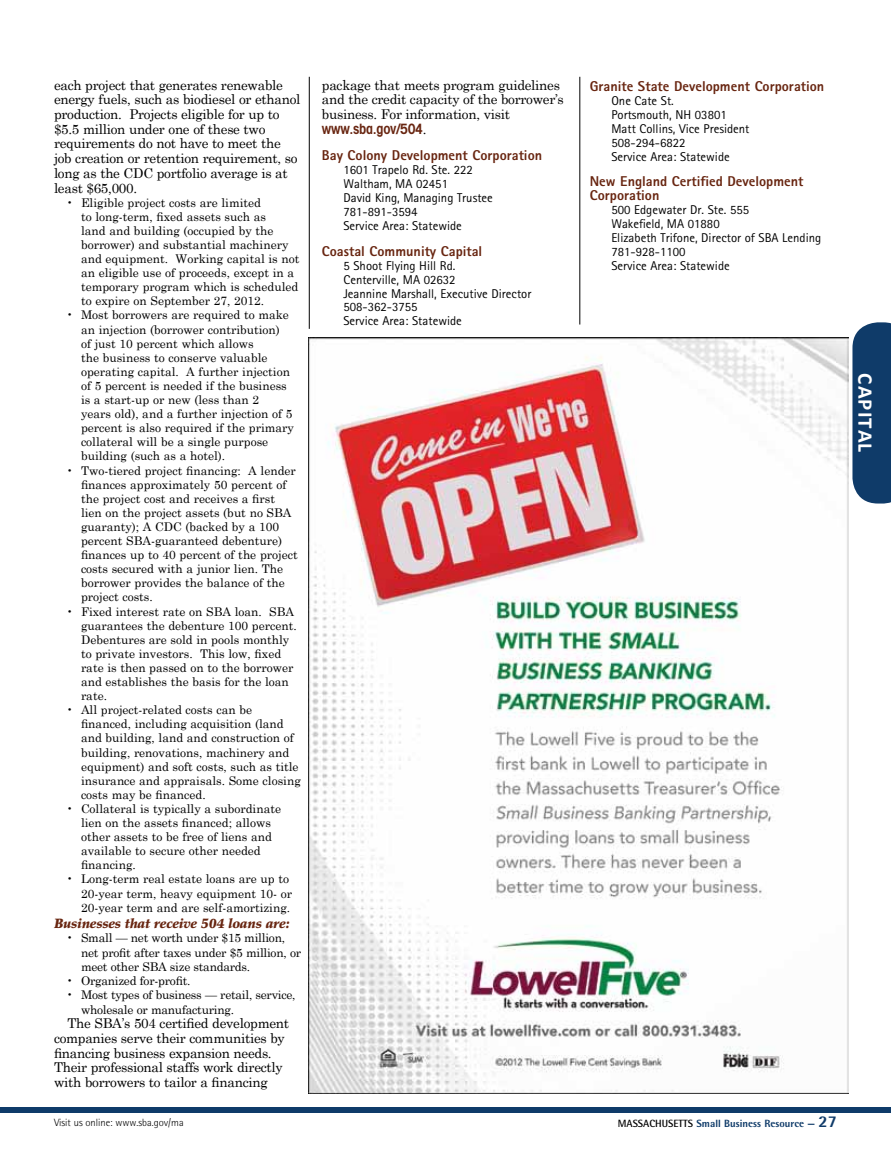
<style>
.page{position:relative;width:891px;height:1161px;background:#fff}
.page>*{position:absolute;margin:0;border:0;box-sizing:border-box;transform-origin:0 0}
.t1{font:700 21px "Calibri";letter-spacing:.05em;color:#fff}
.address_list_hed{font:800 14.25px/14px "Rotis Sans Serif";color:#682510}
.web_links{font:600 condensed 14.25px "Avant Garde";letter-spacing:-.02em;color:#682510}
.Body_copy_add_tabs{font:13.5px/14.7px "Century Schoolbook";letter-spacing:-.02em;color:#000}
.Body_copy_add_tabs-2{font:italic 900 13.5px "Palatino";letter-spacing:-.02em;color:#682510}
.address_lists{font:12.75px "Rotis Sans Serif";color:#000}
.bulletted_copy{font:12px/14.1px "Century Schoolbook";color:#000}
.bulletted_copy-2{font:12px/14.2px "Century Schoolbook";letter-spacing:-.02em;color:#000}
.t2{font:800 10.5px "Rotis Semi Sans";color:#0f3b69}
.t3{font:300 10.5px "Rotis Semi Sans";color:#000}
.s1{font-family:"Century Schoolbook";font-weight:400;font-stretch:normal;font-size:13.5px;color:#000}
.s2{font-weight:700;color:#000}
.s3{font-size:16.5px}
</style>
<div class="page">
<div style="left:1px;top:1107px;width:890px;height:5px;background:#0f3b69"></div>
<hr style="left:309px;top:77px;width:1px;height:252px;background:#000">
<hr style="left:579px;top:77px;width:1px;height:248px;background:#000">
<svg style="left:852px;top:322px;width:39px;height:182px;background:#1c4571"></svg>
<img style="left:309px;top:338px;width:540px;height:755px">
<p class="Body_copy_add_tabs" style="left:54px;top:77px;width:248px">each project that generates renewable energy fuels, such as biodiesel or ethanol production. Projects eligible for up to $5.5 million under one of these two requirements do not have to meet the job creation or retention requirement, so long as the CDC portfolio average is at least $65,000.</p>
<p class="bulletted_copy" style="left:81px;top:195px;width:220px;text-indent:-15px">• Eligible project costs are limited<br>to long-term, fixed assets such as<br>land and building (occupied by the borrower) and substantial machinery and equipment. Working capital is not an eligible use of proceeds, except in a temporary program which is scheduled to expire on September 27, 2012.</p>
<p class="bulletted_copy" style="left:81px;top:308px;width:215px;text-indent:-15px">• Most borrowers are required to make an injection (borrower contribution)<br>of just 10 percent which allows<br>the business to conserve valuable operating capital. A further injection of 5 percent is needed if the business is a start-up or new (less than 2<br>years old), and a further injection of 5 percent is also required if the primary collateral will be a single purpose building (such as a hotel).</p>
<p class="bulletted_copy" style="left:81px;top:463px;width:218px;text-indent:-15px">• Two-tiered project financing: A lender finances approximately 50 percent of the project cost and receives a first lien on the project assets (but no SBA guaranty); A CDC (backed by a 100 percent SBA-guaranteed debenture) finances up to 40 percent of the project costs secured with a junior lien. The borrower provides the balance of the project costs.</p>
<p class="bulletted_copy" style="left:81px;top:604px;width:217px;text-indent:-15px">• Fixed interest rate on SBA loan. SBA guarantees the debenture 100 percent.<br>Debentures are sold in pools monthly to private investors. This low, fixed rate is then passed on to the borrower and establishes the basis for the loan rate.</p>
<p class="bulletted_copy" style="left:81px;top:703px;width:221px;text-indent:-15px">• All project-related costs can be financed, including acquisition (land and building, land and construction of building, renovations, machinery and equipment) and soft costs, such as title insurance and appraisals. Some closing costs may be financed.</p>
<p class="bulletted_copy" style="left:81px;top:801px;width:202px;text-indent:-15px">• Collateral is typically a subordinate lien on the assets financed; allows other assets to be free of liens and available to secure other needed financing.</p>
<p class="bulletted_copy" style="left:81px;top:872px;width:213px;text-indent:-15px">• Long-term real estate loans are up to<br>20-year term, heavy equipment 10- or<br>20-year term and are self-amortizing.</p>
<p class="Body_copy_add_tabs-2" style="left:54px;top:916px;width:237px">Businesses that receive 504 loans are:</p>
<p class="bulletted_copy-2" style="left:81px;top:931px;width:222px;text-indent:-15px">• Small — net worth under $15 million, net profit after taxes under $5 million, or meet other SBA size standards.</p>
<p class="bulletted_copy-2" style="left:66px;top:973px;width:126px">• Organized for-profit.</p>
<p class="bulletted_copy-2" style="left:81px;top:988px;width:216px;text-indent:-15px">• Most types of business — retail, service, wholesale or manufacturing.</p>
<p class="Body_copy_add_tabs" style="left:54px;top:1016px;width:237px;text-indent:14px">The SBA’s 504 certified development companies serve their communities by financing business expansion needs.<br>Their professional staffs work directly with borrowers to tailor a financing</p>
<p class="Body_copy_add_tabs" style="left:322px;top:77px;width:243px">package that meets program guidelines and the credit capacity of the borrower’s business. For information, visit</p>
<p class="web_links" style="left:322px;top:120px;width:106px">www.sba.gov/504<span class="s1">.</span></p>
<p class="address_list_hed" style="left:322px;top:148px;width:222px">Bay Colony Development Corporation</p>
<p class="address_lists" style="left:344px;top:162px;width:131px">1601 Trapelo Rd. Ste. 222</p>
<p class="address_lists" style="left:344px;top:176px;width:106px">Waltham, MA 02451</p>
<p class="address_lists" style="left:344px;top:190px;width:151px">David King, Managing Trustee</p>
<p class="address_lists" style="left:344px;top:204px;width:76px">781-891-3594</p>
<p class="address_lists" style="left:344px;top:218px;width:120px">Service Area: Statewide</p>
<p class="address_list_hed" style="left:322px;top:244px;width:162px">Coastal Community Capital</p>
<p class="address_lists" style="left:344px;top:258px;width:114px">5 Shoot Flying Hill Rd.</p>
<p class="address_lists" style="left:344px;top:272px;width:114px">Centerville, MA 02632</p>
<p class="address_lists" style="left:344px;top:286px;width:189px">Jeannine Marshall, Executive Director</p>
<p class="address_lists" style="left:344px;top:300px;width:76px">508-362-3755</p>
<p class="address_lists" style="left:344px;top:314px;width:120px">Service Area: Statewide</p>
<p class="address_list_hed" style="left:590px;top:79px;width:236px">Granite State Development Corporation</p>
<p class="address_lists" style="left:611px;top:93px;width:64px">One Cate St.</p>
<p class="address_lists" style="left:611px;top:107px;width:117px">Portsmouth, NH 03801</p>
<p class="address_lists" style="left:611px;top:121px;width:140px">Matt Collins, Vice President</p>
<p class="address_lists" style="left:611px;top:135px;width:76px">508-294-6822</p>
<p class="address_lists" style="left:611px;top:149px;width:120px">Service Area: Statewide</p>
<p class="address_list_hed" style="left:590px;top:174px;width:215px">New England Certified Development<br>Corporation</p>
<p class="address_lists" style="left:611px;top:203px;width:139px">500 Edgewater Dr. Ste. 555</p>
<p class="address_lists" style="left:611px;top:216px;width:110px">Wakefield, MA 01880</p>
<p class="address_lists" style="left:611px;top:230px;width:211px">Elizabeth Trifone, Director of SBA Lending</p>
<p class="address_lists" style="left:611px;top:244px;width:76px">781-928-1100</p>
<p class="address_lists" style="left:611px;top:258px;width:120px">Service Area: Statewide</p>
<p class="t3" style="left:54px;top:1117px;width:131px">Visit us online: www.sba.gov/ma</p>
<p class="t2" style="left:618px;top:1117px;width:221px"><span class="s2">MASSACHUSETTS</span> Small Business Resource — <span class="s3">27</span></p>
<h1 class="t1" style="left:878px;top:373px;width:80px;rotate:90deg">CAPITAL</h1>
</div>
